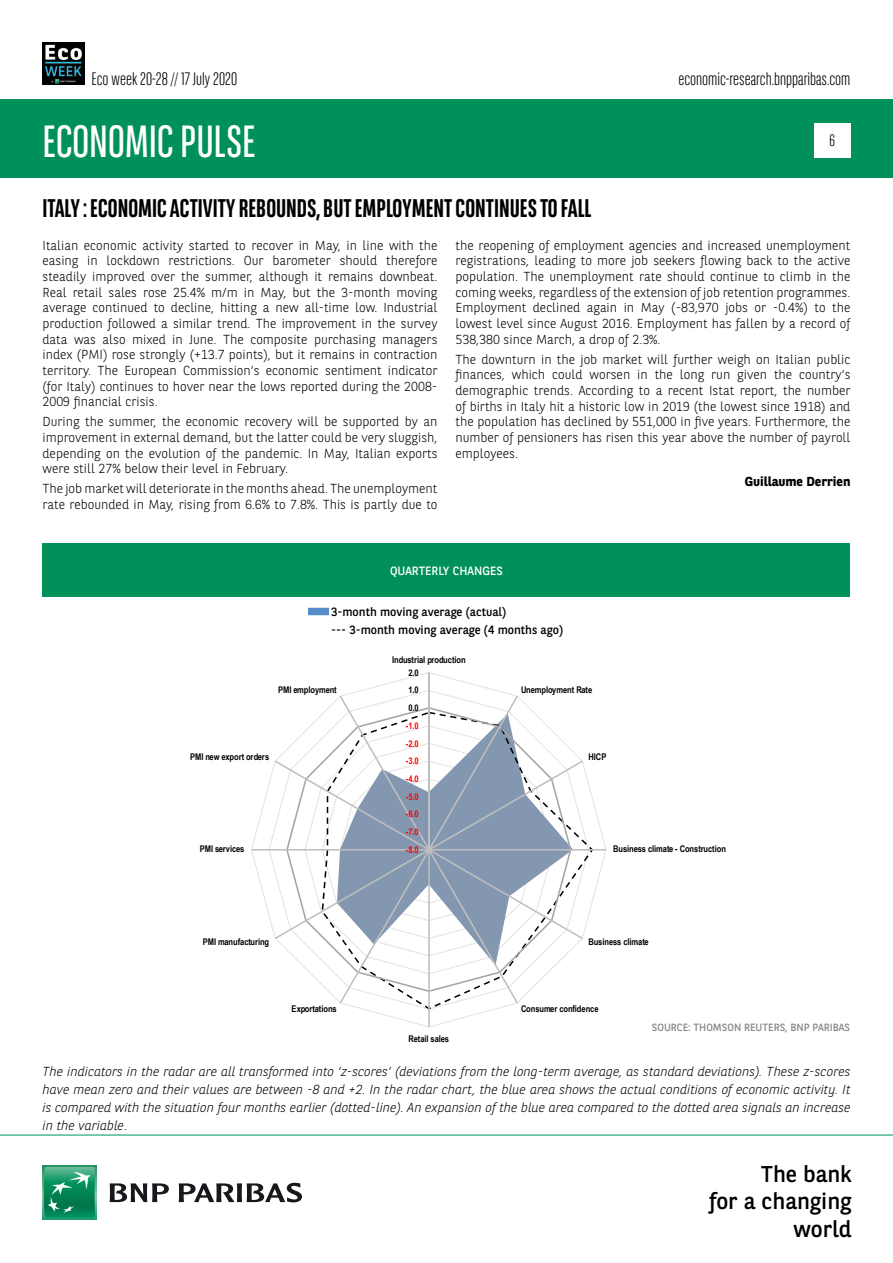
<style>
.page{position:relative;width:893px;height:1263px;background:#fff}
.page>*{position:absolute;margin:0;border:0;box-sizing:border-box;transform-origin:0 0}
.t1{font:45px "BNPP Sans Condensed";color:#fff}
.t2{font:700 25.5px "BNPP Sans Condensed";color:#000}
.t3{font:22.8px/27.3px "BNPP Sans";color:#000;text-align:right}
.t4{font:300 18px "BNPP Sans Condensed";color:#000}
.t5{font:300 16.5px "BNPP Sans Condensed";color:#000}
.t6{font:300 13.05px/15.6px "BNPP Sans";color:#000;text-align:justify}
.t7{font:italic 300 13.05px/18px "BNPP Sans";color:#000;text-align:justify}
.t8{font:700 13.05px "BNPP Sans";color:#000}
.t9{font:12px/18px "BNPP Sans";color:#000}
.t10{font:12px "BNPP Sans";color:#fff}
.t11{font:10.5px "BNPP Sans";color:#878787}
.t12{font:700 9.15px "Arial Narrow";letter-spacing:-.005em;color:#000}
.t13{font:700 9.15px "Arial Narrow";color:#f00}
.s1{font-style:normal}
</style>
<div class="page">
<div style="left:1px;top:99px;width:892px;height:78px;background:#00915b"></div>
<svg style="left:43px;top:1166px;width:53px;height:53px"></svg>
<svg style="left:44px;top:1167px;width:51px;height:51px;background:#26996e"></svg>
<svg style="left:110px;top:1183px;width:59px;height:19px"></svg>
<svg style="left:179px;top:1183px;width:123px;height:19px"></svg>
<hr style="left:0;top:1135px;width:893px;height:1px;background:#00915b">
<div style="left:814px;top:123px;width:36px;height:34px;background:#fff"></div>
<img style="left:43px;top:43px;width:42px;height:42px">
<div style="left:308px;top:608px;width:21px;height:7px;background:#568cc9"></div>
<svg style="left:251px;top:672px;width:356px;height:356px"></svg>
<div style="left:43px;top:543px;width:807px;height:54px;background:#00915b"></div>
<h3 class="t4" style="left:91px;top:67px;width:147px">Eco week 20-28 // 17 July 2020</h3>
<h1 class="t1" style="left:43px;top:113px;width:215px">ECONOMIC PULSE</h1>
<h3 class="t4" style="left:678px;top:67px;width:174px">economic-research.bnpparibas.com</h3>
<p class="t5" style="left:829px;top:130px;width:7px">6</p>
<h2 class="t2" style="left:43px;top:193px;width:551px">ITALY : ECONOMIC ACTIVITY REBOUNDS, BUT EMPLOYMENT CONTINUES TO FALL</h2>
<p class="t6" style="left:43px;top:237px;width:396px">Italian economic activity started to recover in May, in line with the easing in lockdown restrictions. Our barometer should therefore steadily improved over the summer, although it remains downbeat.<br>Real retail sales rose 25.4% m/m in May, but the 3-month moving average continued to decline, hitting a new all-time low. Industrial production followed a similar trend. The improvement in the survey data was also mixed in June. The composite purchasing managers index (PMI) rose strongly (+13.7 points), but it remains in contraction territory. The European Commission’s economic sentiment indicator (for Italy) continues to hover near the lows reported during the 2008- 2009 financial crisis.</p>
<p class="t6" style="left:43px;top:413px;width:396px">During the summer, the economic recovery will be supported by an improvement in external demand, but the latter could be very sluggish, depending on the evolution of the pandemic. In May, Italian exports were still 27% below their level in February.</p>
<p class="t6" style="left:43px;top:480px;width:396px">The job market will deteriorate in the months ahead. The unemployment rate rebounded in May, rising from 6.6% to 7.8%. This is partly due to</p>
<p class="t6" style="left:455px;top:237px;width:396px">the reopening of employment agencies and increased unemployment registrations, leading to more job seekers flowing back to the active population. The unemployment rate should continue to climb in the coming weeks, regardless of the extension of job retention programmes.<br>Employment declined again in May (-83,970 jobs or -0.4%) to the lowest level since August 2016. Employment has fallen by a record of 538,380 since March, a drop of 2.3%.</p>
<p class="t6" style="left:455px;top:351px;width:396px">The downturn in the job market will further weigh on Italian public finances, which could worsen in the long run given the country’s demographic trends. According to a recent Istat report, the number of births in Italy hit a historic low in 2019 (the lowest since 1918) and the population has declined by 551,000 in five years. Furthermore, the number of pensioners has risen this year above the number of payroll employees.</p>
<p class="t8" style="left:745px;top:473px;width:107px">Guillaume Derrien</p>
<p class="t10" style="left:390px;top:562px;width:114px">QUARTERLY CHANGES</p>
<p class="t9" style="left:331px;top:602px;width:233px">3-month moving average (actual)<br>--- 3-month moving average (4 months ago)</p>
<p class="t12" style="left:392px;top:653px;width:75px">Industrial production</p>
<p class="t12" style="left:408px;top:665px;width:12px">2.0</p>
<p class="t12" style="left:278px;top:683px;width:60px">PMI employment</p>
<p class="t12" style="left:408px;top:683px;width:12px">1.0</p>
<p class="t12" style="left:521px;top:683px;width:73px">Unemployment Rate</p>
<p class="t12" style="left:408px;top:701px;width:12px">0.0</p>
<p class="t13" style="left:406px;top:719px;width:14px">-1.0</p>
<p class="t13" style="left:406px;top:736px;width:14px">-2.0</p>
<p class="t12" style="left:190px;top:750px;width:81px">PMI new export orders</p>
<p class="t13" style="left:406px;top:754px;width:14px">-3.0</p>
<p class="t12" style="left:588px;top:750px;width:19px">HICP</p>
<p class="t13" style="left:406px;top:772px;width:14px">-4.0</p>
<p class="t13" style="left:406px;top:789px;width:14px">-5.0</p>
<p class="t13" style="left:406px;top:807px;width:14px">-6.0</p>
<p class="t13" style="left:406px;top:825px;width:14px">-7.0</p>
<p class="t12" style="left:200px;top:842px;width:46px">PMI services</p>
<p class="t13" style="left:406px;top:843px;width:14px">-8.0</p>
<p class="t12" style="left:613px;top:842px;width:114px">Business climate - Construction</p>
<p class="t12" style="left:203px;top:934px;width:68px">PMI manufacturing</p>
<p class="t12" style="left:588px;top:934px;width:62px">Business climate</p>
<p class="t12" style="left:292px;top:1002px;width:47px">Exportations</p>
<p class="t12" style="left:521px;top:1002px;width:79px">Consumer confidence</p>
<p class="t11" style="left:652px;top:1020px;width:200px">SOURCE: THOMSON REUTERS, BNP PARIBAS</p>
<p class="t12" style="left:409px;top:1032px;width:42px">Retail sales</p>
<p class="t7" style="left:43px;top:1062px;width:809px">The indicators in the radar are all transformed into ‘z-scores’ (deviations from the long-term average, as standard deviations). These z-scores have mean zero and their values are between -8 and +2. In the radar chart, the blue area shows the actual conditions of economic activity. It is compared with the situation four months earlier (dotted-line). An expansion of the blue area compared to the dotted area signals an increase in the variable<span class="s1">.</span></p>
<h3 class="t3" style="left:709px;top:1159px;width:144px">The bank<br>for a changing world</h3>
</div>
